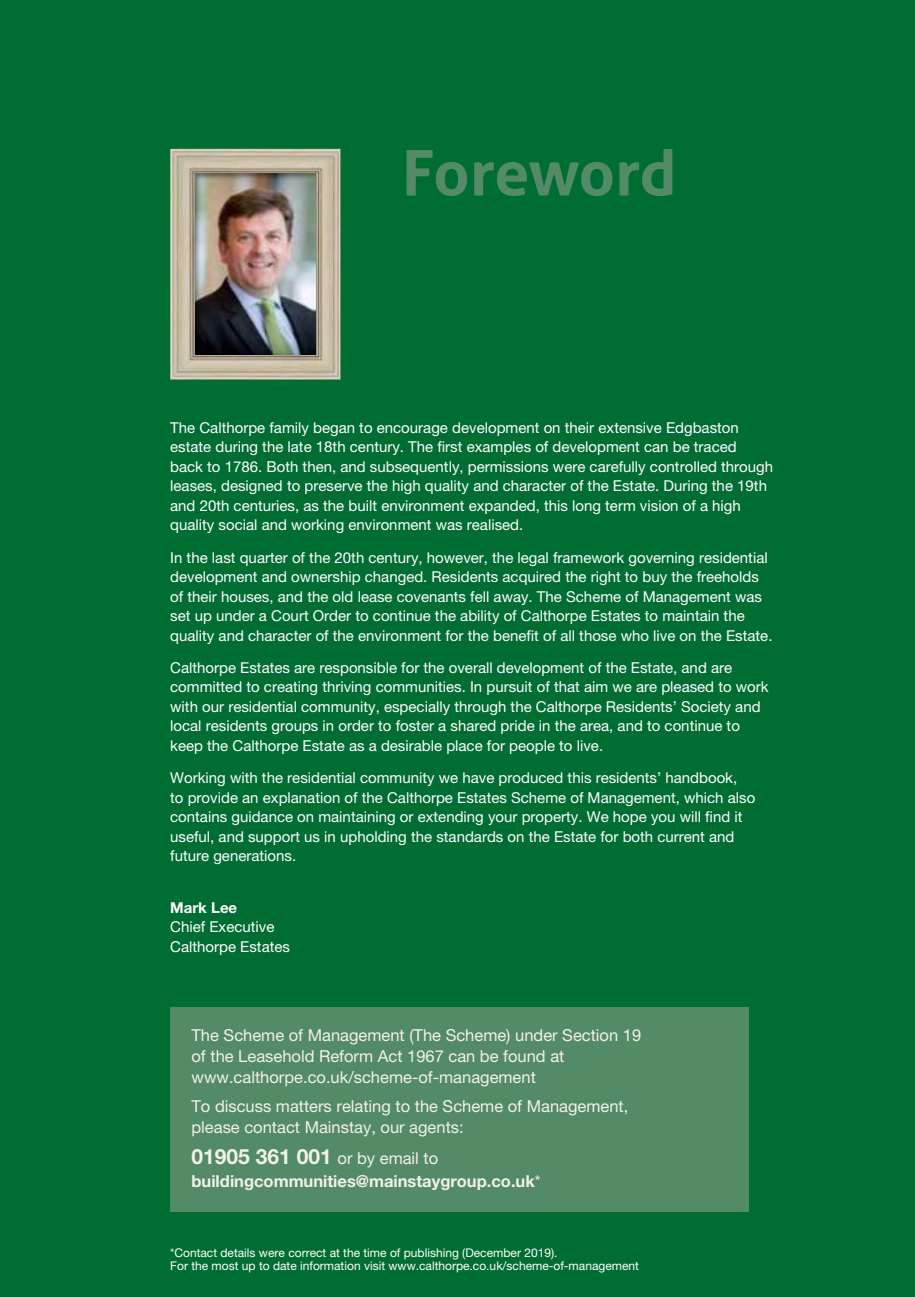
<style>
.page{position:relative;width:915px;height:1297px;background:#fff}
.page>*{position:absolute;margin:0;border:0;box-sizing:border-box;transform-origin:0 0}
.t1{font:700 63px "Aller";letter-spacing:-.015em;color:#538a68}
.t2{font:700 21px "Helvetica Neue LT Pro";color:#f3f1ea}
.t3{font:16.5px/21px "Helvetica Neue LT Pro";color:#f3f1ea}
.t4{font:700 16.5px "Helvetica Neue LT Pro";color:#f3f1ea}
.t5{font:15px/19.5px "Helvetica Neue LT Pro";color:#fff}
.t6{font:700 15px "Helvetica Neue LT Pro";color:#fff}
.t7{font:12px/13.5px "Helvetica Neue LT Pro";color:#fff}
.s1{font-weight:400;font-size:16.5px}
.s2{font-weight:400}
</style>
<div class="page">
<div style="left:0;top:0;width:914px;height:1297px;background:#006d32"></div>
<img style="left:170px;top:149px;width:170px;height:231px">
<img style="left:195px;top:174px;width:120px;height:180px">
<div style="left:170px;top:1007px;width:578px;height:205px;background:#538a68"></div>
<h1 class="t1" style="left:402px;top:134px;width:276px">Foreword</h1>
<p class="t5" style="left:170px;top:417px;width:604px">The Calthorpe family began to encourage development on their extensive Edgbaston estate during the late 18th century. The first examples of development can be traced back to 1786. Both then, and subsequently, permissions were carefully controlled through leases, designed to preserve the high quality and character of the Estate. During the 19th and 20th centuries, as the built environment expanded, this long term vision of a high quality social and working environment was realised.</p>
<p class="t5" style="left:170px;top:547px;width:603px">In the last quarter of the 20th century, however, the legal framework governing residential development and ownership changed. Residents acquired the right to buy the freeholds of their houses, and the old lease covenants fell away. The Scheme of Management was set up under a Court Order to continue the ability of Calthorpe Estates to maintain the quality and character of the environment for the benefit of all those who live on the Estate.</p>
<p class="t5" style="left:170px;top:657px;width:599px">Calthorpe Estates are responsible for the overall development of the Estate, and are committed to creating thriving communities. In pursuit of that aim we are pleased to work with our residential community, especially through the Calthorpe Residents’ Society and local residents groups in order to foster a shared pride in the area, and to continue to keep the Calthorpe Estate as a desirable place for people to live.</p>
<p class="t5" style="left:170px;top:768px;width:586px">Working with the residential community we have produced this residents’ handbook,<br>to provide an explanation of the Calthorpe Estates Scheme of Management, which also contains guidance on maintaining or extending your property. We hope you will find it useful, and support us in upholding the standards on the Estate for both current and future generations.</p>
<p class="t6" style="left:170px;top:898px;width:68px">Mark Lee</p>
<p class="t5" style="left:170px;top:917px;width:121px">Chief Executive<br>Calthorpe Estates</p>
<p class="t3" style="left:191px;top:1024px;width:451px">The Scheme of Management (The Scheme) under Section 19 of the Leasehold Reform Act 1967 can be found at www.calthorpe.co.uk/scheme-of-management</p>
<p class="t3" style="left:191px;top:1095px;width:438px">To discuss matters relating to the Scheme of Management, please contact Mainstay, our agents:</p>
<h2 class="t2" style="left:191px;top:1143px;width:248px">01905 361 001 <span class="s1">or by email to</span></h2>
<p class="t4" style="left:191px;top:1170px;width:350px">buildingcommunities@mainstaygroup.co.uk<span class="s2">*</span></p>
<p class="t7" style="left:170px;top:1246px;width:470px">*Contact details were correct at the time of publishing (December 2019).<br>For the most up to date information visit www.calthorpe.co.uk/scheme-of-management</p>
</div>
